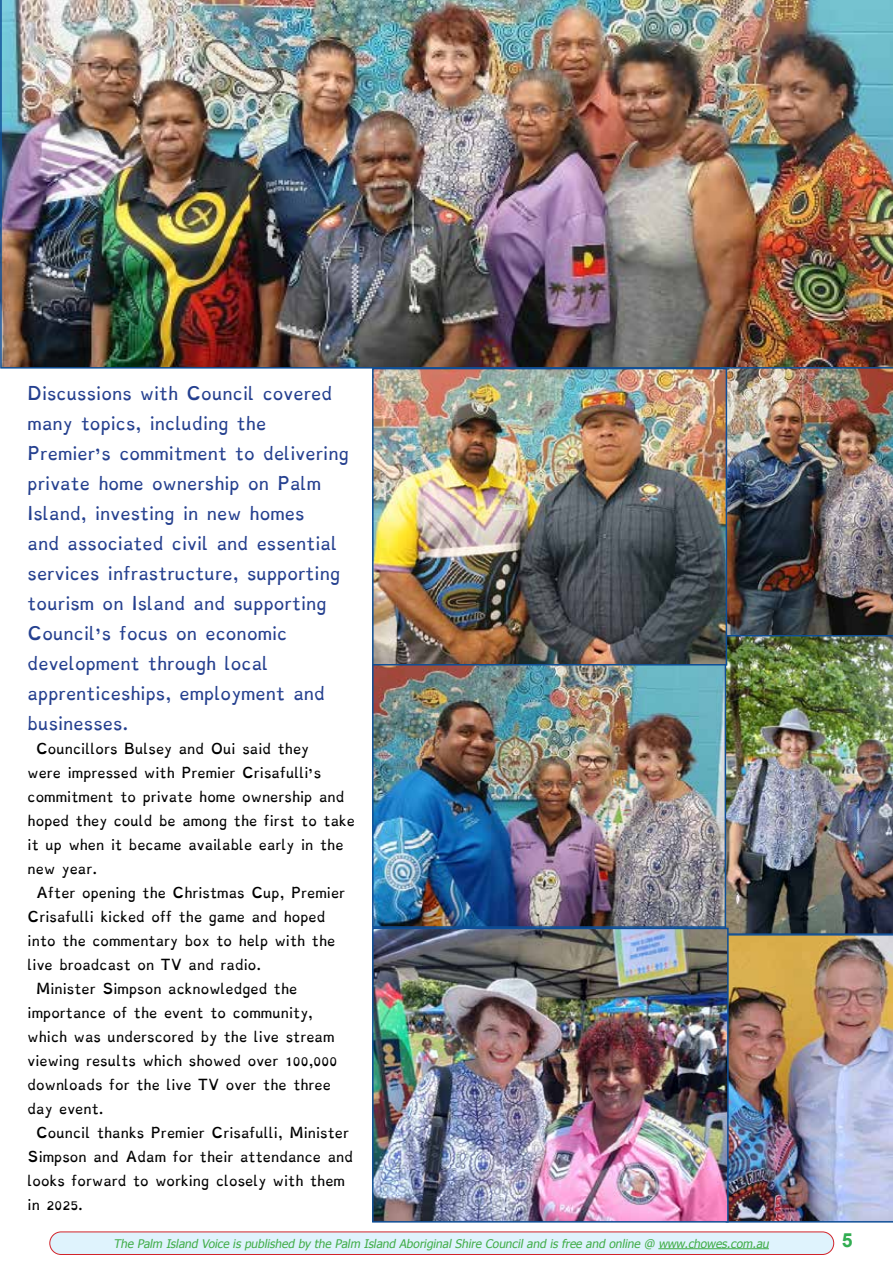
<style>
.page{position:relative;width:893px;height:1263px;background:#fff}
.page>*{position:absolute;margin:0;border:0;box-sizing:border-box;transform-origin:0 0}
.t1{font:700 19.5px "Arial";color:#32ad52}
.t2{font:15px/30px "Dyslexie";color:#25408f}
.t3{font:12px/24px "Dyslexie";color:#000}
.t4{font:italic 11.85px "Tahoma";color:#41ad49}
</style>
<div class="page">
<div style="left:50px;top:1232px;width:784px;height:22px;background:#dff3fd;border-radius:11px"></div>
<hr style="left:658px;top:1248px;width:111px;height:1px;background:#41ad49">
<div style="left:50px;top:1232px;width:784px;height:23px;border:1px solid #d2232a;border-radius:11px"></div>
<img style="left:0;top:0;width:893px;height:369px">
<img style="left:375px;top:665px;width:348px;height:260px">
<div style="left:372px;top:661px;width:354px;height:267px;border:2px solid #0e4e96"></div>
<img style="left:720px;top:367px;width:173px;height:268px">
<img style="left:725px;top:635px;width:168px;height:299px">
<img style="left:729px;top:934px;width:164px;height:288px">
<img style="left:375px;top:931px;width:351px;height:288px">
<div style="left:372px;top:928px;width:357px;height:294px;border:2px solid #0e4e96"></div>
<img style="left:375px;top:371px;width:349px;height:291px">
<div style="left:372px;top:368px;width:355px;height:297px;border:2px solid #0e4e96"></div>
<p class="t2" style="left:28px;top:378px;width:323px">Discussions with Council covered many topics, including the<br>Premier’s commitment to delivering private home ownership on Palm<br>Island, investing in new homes<br>and associated civil and essential services infrastructure, supporting tourism on Island and supporting<br>Council’s focus on economic development through local apprenticeships, employment and businesses.</p>
<p class="t3" style="left:28px;top:737px;width:329px;text-indent:9px">Councillors Bulsey and Oui said they<br>were impressed with Premier Crisafulli’s commitment to private home ownership and hoped they could be among the first to take it up when it became available early in the new year.</p>
<p class="t3" style="left:36px;top:881px;width:311px">After opening the Christmas Cup, Premier</p>
<p class="t3" style="left:28px;top:905px;width:299px">Crisafulli kicked off the game and hoped</p>
<p class="t3" style="left:28px;top:929px;width:309px">into the commentary box to help with the</p>
<p class="t3" style="left:28px;top:953px;width:235px">live broadcast on TV and radio.</p>
<p class="t3" style="left:36px;top:977px;width:263px">Minister Simpson acknowledged the</p>
<p class="t3" style="left:28px;top:1001px;width:287px">importance of the event to community,</p>
<p class="t3" style="left:28px;top:1025px;width:308px">which was underscored by the live stream</p>
<p class="t3" style="left:28px;top:1049px;width:311px">viewing results which showed over 100,000</p>
<p class="t3" style="left:28px;top:1073px;width:305px">downloads for the live TV over the three</p>
<p class="t3" style="left:28px;top:1097px;width:78px">day event.</p>
<p class="t3" style="left:36px;top:1121px;width:314px">Council thanks Premier Crisafulli, Minister</p>
<p class="t3" style="left:28px;top:1145px;width:327px">Simpson and Adam for their attendance and</p>
<p class="t3" style="left:28px;top:1169px;width:319px">looks forward to working closely with them</p>
<p class="t3" style="left:28px;top:1193px;width:57px">in 2025.</p>
<p class="t4" style="left:114px;top:1235px;width:659px">The Palm Island Voice is published by the Palm Island Aboriginal Shire Council and is free and online @ www.chowes.com.au</p>
<h1 class="t1" style="left:842px;top:1228px;width:12px">5</h1>
</div>
